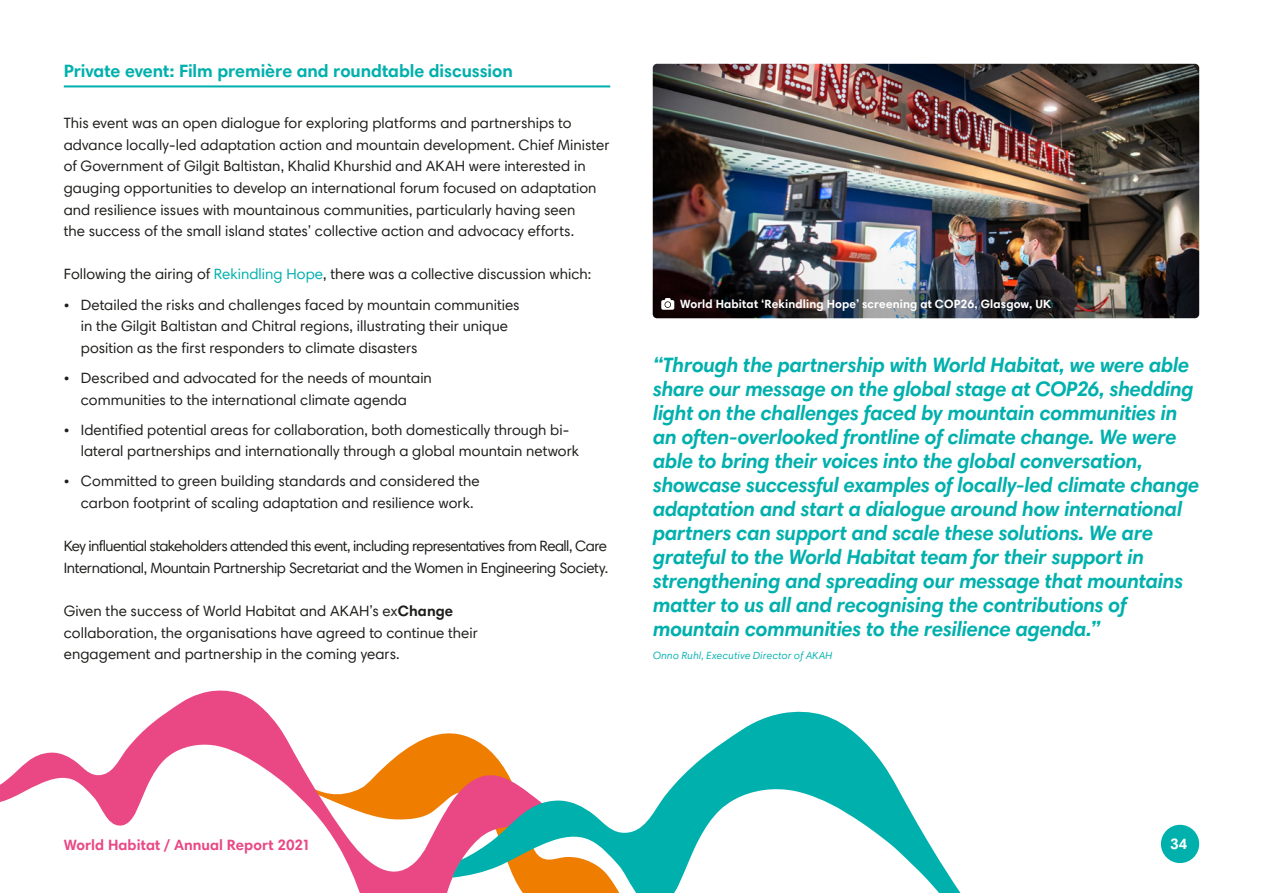
<style>
.page{position:relative;width:1263px;height:893px;background:#fff}
.page>*{position:absolute;margin:0;border:0;box-sizing:border-box;transform-origin:0 0}
.t1{font:italic 700 21px/24px "Harmonia Sans Pro Cyr";letter-spacing:-.015em;color:#00b0ad}
.Sub-heading_4{font:700 18px "Harmonia Sans Pro Cyr";letter-spacing:-.005em;color:#00b0ad}
.Body_text{font:15px/21.6px "Harmonia Sans Pro Cyr";color:#1d1d1b}
.Body_text-2{font:15px/21.6px "Harmonia Sans Pro Cyr";letter-spacing:-.035em;color:#1d1d1b}
.t2{font:700 15px "Harmonia Sans Pro Cyr";letter-spacing:.005em;color:#e94884}
.t3{font:700 15px "Harmonia Sans Pro Cyr";color:#fff}
.Body_text-3{font:700 12px "Harmonia Sans Pro Cyr";letter-spacing:.01em;color:#fff}
.Attribution{font:italic 10.5px "Harmonia Sans Pro Cyr";letter-spacing:.02em;color:#00b0ad}
.s1{color:#00b0ad}
.s2{font-weight:700}
</style>
<div class="page">
<svg style="left:0;top:690px;width:452px;height:203px"></svg>
<svg style="left:491px;top:711px;width:470px;height:182px"></svg>
<svg style="left:452px;top:733px;width:39px;height:146px;background:#cf7c71"></svg>
<div style="left:1161px;top:825px;width:38px;height:38px;background:#00b0ad;border-radius:50%"></div>
<hr style="left:64px;top:85px;width:546px;height:2px;background:#00b0ad">
<img style="left:653px;top:64px;width:546px;height:254px">
<img style="left:653px;top:290px;width:406px;height:28px">
<p class="Sub-heading_4" style="left:64px;top:59px;width:451px">Private event: Film première and roundtable discussion</p>
<p class="Body_text" style="left:64px;top:112px;width:547px">This event was an open dialogue for exploring platforms and partnerships to advance locally-led adaptation action and mountain development. Chief Minister of Government of Gilgit Baltistan, Khalid Khurshid and AKAH were interested in gauging opportunities to develop an international forum focused on adaptation and resilience issues with mountainous communities, particularly having seen<br>the success of the small island states’ collective action and advocacy efforts.</p>
<p class="Body_text" style="left:64px;top:263px;width:529px">Following the airing of <span class="s1">Rekindling Hope</span>, there was a collective discussion which:</p>
<p class="Body_text" style="left:81px;top:293px;width:440px;text-indent:-17px">• Detailed the risks and challenges faced by mountain communities in the Gilgit Baltistan and Chitral regions, illustrating their unique position as the first responders to climate disasters</p>
<p class="Body_text" style="left:64px;top:367px;width:370px;text-align:center">• Described and advocated for the needs of mountain communities to the international climate agenda</p>
<p class="Body_text" style="left:81px;top:418px;width:500px;text-indent:-17px">• Identified potential areas for collaboration, both domestically through bi&shy;lateral partnerships and internationally through a global mountain network</p>
<p class="Body_text" style="left:81px;top:470px;width:400px;text-indent:-17px">• Committed to green building standards and considered the carbon footprint of scaling adaptation and resilience work.</p>
<p class="Body_text-2" style="left:64px;top:535px;width:546px">Key influential stakeholders attended this event, including representatives from Reall, Care<br>International, Mountain Partnership Secretariat and the Women in Engineering Society.</p>
<p class="Body_text" style="left:64px;top:600px;width:416px">Given the success of World Habitat and AKAH’s ex<span class="s2">Change </span>collaboration, the organisations have agreed to continue their engagement and partnership in the coming years.</p>
<p class="Body_text-3" style="left:680px;top:296px;width:372px">World Habitat ‘Rekindling Hope’ screening at COP26, Glasgow, UK</p>
<p class="t1" style="left:653px;top:352px;width:548px">“Through the partnership with World Habitat, we were able share our message on the global stage at COP26, shedding light on the challenges faced by mountain communities in an often-overlooked frontline of climate change. We were able to bring their voices into the global conversation, showcase successful examples of locally-led climate change adaptation and start a dialogue around how international partners can support and scale these solutions. We are grateful to the World Habitat team for their support in strengthening and spreading our message that mountains matter to us all and recognising the contributions of mountain communities to the resilience agenda.”</p>
<p class="Attribution" style="left:653px;top:649px;width:181px">Onno Ruhl, Executive Director of AKAH</p>
<p class="t2" style="left:64px;top:836px;width:249px">World Habitat / Annual Report 2021</p>
<p class="t3" style="left:1170px;top:835px;width:19px">34</p>
</div>
